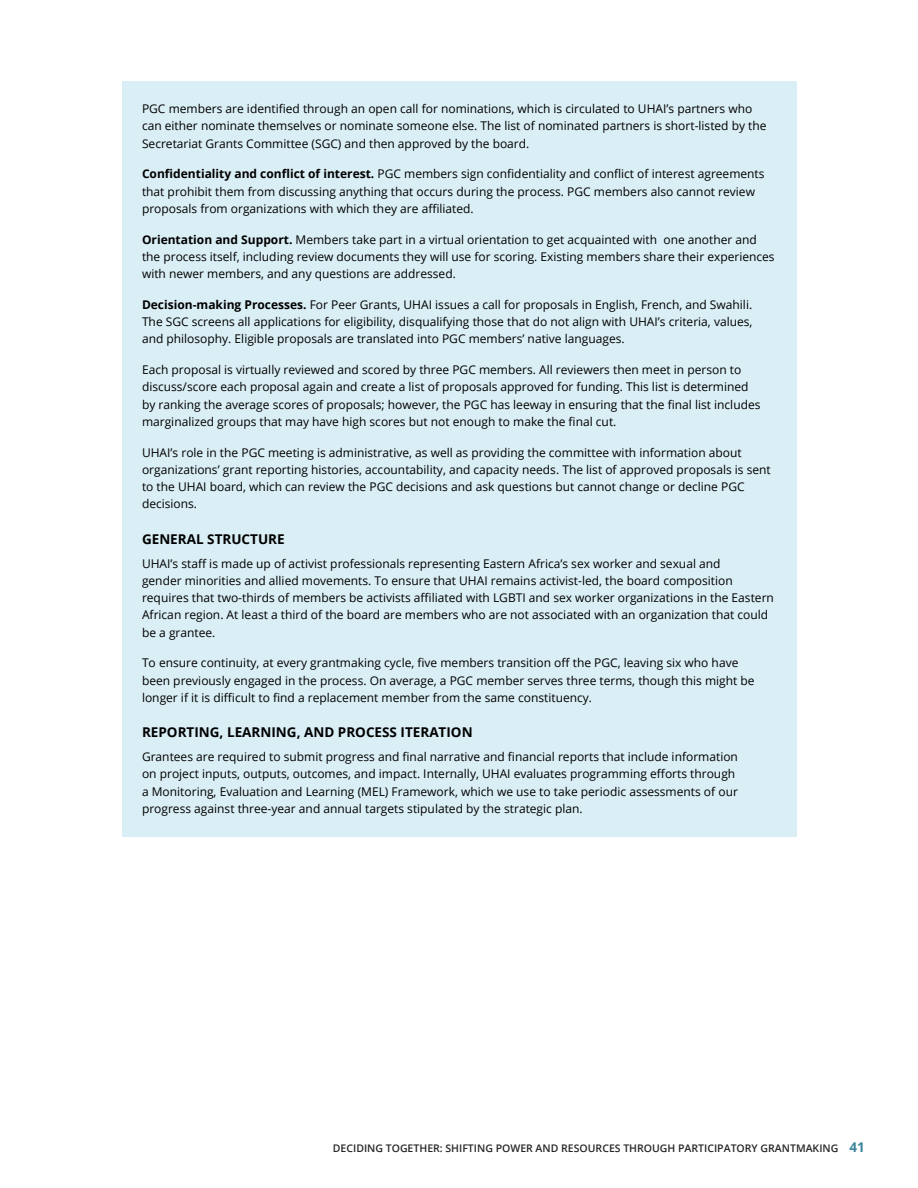
<style>
.page{position:relative;width:918px;height:1188px;background:#fff}
.page>*{position:absolute;margin:0;border:0;box-sizing:border-box;transform-origin:0 0}
.t1{font:700 13.5px "Open Sans";color:#000}
.t2{font:12px/17.2px "Open Sans";color:#000}
.t3{font:600 10.5px "Open Sans";color:#262626}
.s1{font-weight:700}
.s2{font-weight:700;font-size:13.5px;color:#3f869b}
</style>
<div class="page">
<div style="left:122px;top:81px;width:675px;height:756px;background:#daeef5"></div>
<p class="t2" style="left:142px;top:100px;width:626px">PGC members are identified through an open call for nominations, which is circulated to UHAI’s partners who can either nominate themselves or nominate someone else. The list of nominated partners is short-listed by the<br>Secretariat Grants Committee (SGC) and then approved by the board.</p>
<p class="t2" style="left:142px;top:165px;width:624px"><span class="s1">Confidentiality and conflict of interest.</span> PGC members sign confidentiality and conflict of interest agreements that prohibit them from discussing anything that occurs during the process. PGC members also cannot review proposals from organizations with which they are affiliated.</p>
<p class="t2" style="left:142px;top:230px;width:634px"><span class="s1">Orientation and Support.</span> Members take part in a virtual orientation to get acquainted with one another and the process itself, including review documents they will use for scoring. Existing members share their experiences with newer members, and any questions are addressed.</p>
<p class="t2" style="left:142px;top:296px;width:612px;text-align:justify"><span class="s1">Decision-making Processes.</span> For Peer Grants, UHAI issues a call for proposals in English, French, and Swahili.<br>The SGC screens all applications for eligibility, disqualifying those that do not align with UHAI’s criteria, values, and philosophy. Eligible proposals are translated into PGC members’ native languages.</p>
<p class="t2" style="left:142px;top:361px;width:620px">Each proposal is virtually reviewed and scored by three PGC members. All reviewers then meet in person to discuss/score each proposal again and create a list of proposals approved for funding. This list is determined by ranking the average scores of proposals; however, the PGC has leeway in ensuring that the final list includes marginalized groups that may have high scores but not enough to make the final cut.</p>
<p class="t2" style="left:142px;top:443px;width:630px">UHAI’s role in the PGC meeting is administrative, as well as providing the committee with information about organizations’ grant reporting histories, accountability, and capacity needs. The list of approved proposals is sent to the UHAI board, which can review the PGC decisions and ask questions but cannot change or decline PGC decisions.</p>
<p class="t1" style="left:142px;top:529px;width:144px">GENERAL STRUCTURE</p>
<p class="t2" style="left:142px;top:554px;width:633px">UHAI’s staff is made up of activist professionals representing Eastern Africa’s sex worker and sexual and<br>gender minorities and allied movements. To ensure that UHAI remains activist-led, the board composition requires that two-thirds of members be activists affiliated with LGBTI and sex worker organizations in the Eastern African region. At least a third of the board are members who are not associated with an organization that could be a grantee.</p>
<p class="t2" style="left:142px;top:654px;width:614px">To ensure continuity, at every grantmaking cycle, five members transition off the PGC, leaving six who have been previously engaged in the process. On average, a PGC member serves three terms, though this might be longer if it is difficult to find a replacement member from the same constituency.</p>
<p class="t1" style="left:142px;top:723px;width:332px">REPORTING, LEARNING, AND PROCESS ITERATION</p>
<p class="t2" style="left:142px;top:748px;width:597px">Grantees are required to submit progress and final narrative and financial reports that include information on project inputs, outputs, outcomes, and impact. Internally, UHAI evaluates programming efforts through a Monitoring, Evaluation and Learning (MEL) Framework, which we use to take periodic assessments of our progress against three-year and annual targets stipulated by the strategic plan.</p>
<p class="t3" style="left:333px;top:1141px;width:533px">DECIDING TOGETHER: SHIFTING POWER AND RESOURCES THROUGH PARTICIPATORY GRANTMAKING <span class="s2">41</span></p>
</div>
